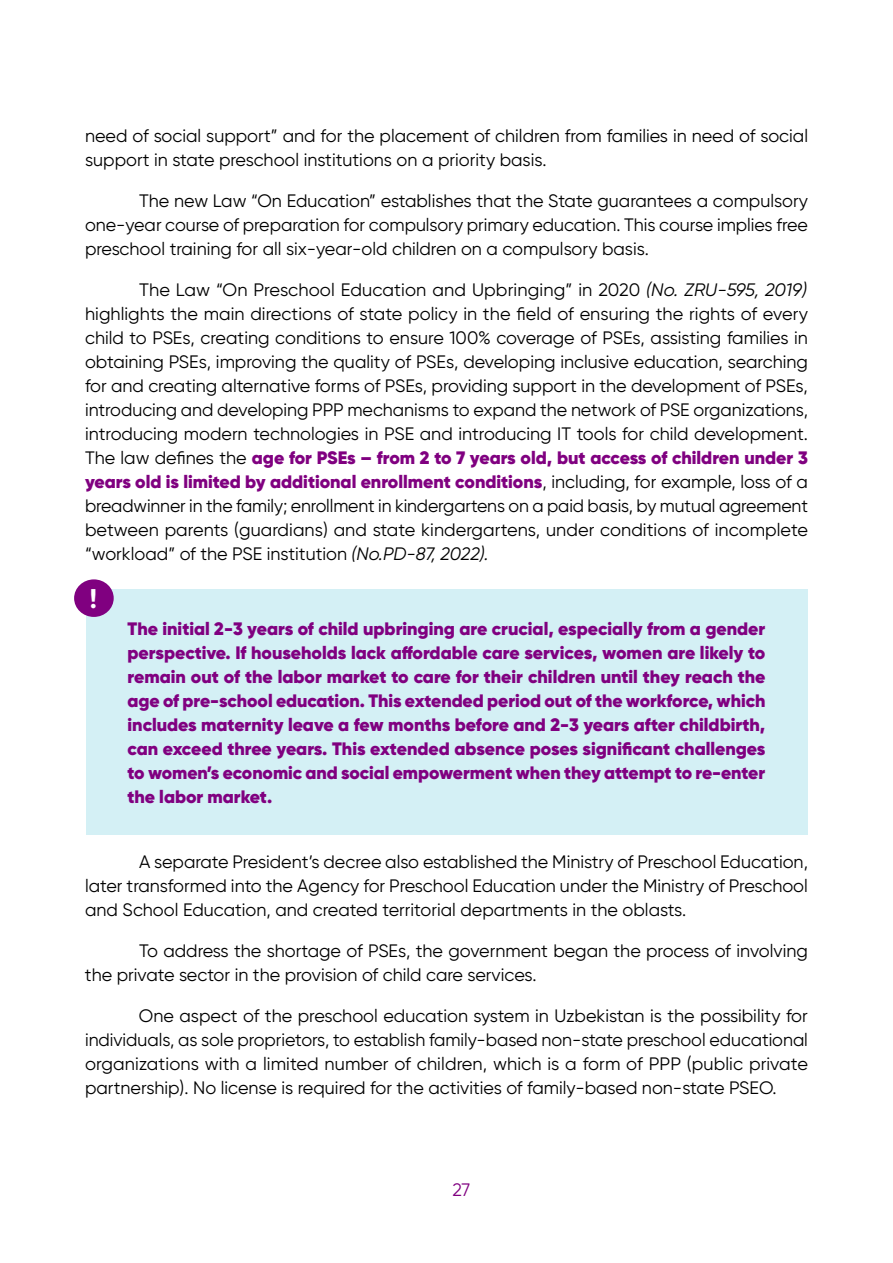
<style>
.page{position:relative;width:893px;height:1263px;background:#fff}
.page>*{position:absolute;margin:0;border:0;box-sizing:border-box;transform-origin:0 0}
.t1{font:700 27px "Gilroy";color:#fff}
.t2{font:18px/24px "Gilroy";color:#000;text-align:justify}
.t3{font:900 18px/24px "Gilroy";letter-spacing:-.005em;color:#800080;text-align:justify}
.t4{font:18px "Gilroy";color:#800080}
.s1{font-style:italic}
.s2{font-weight:900;color:#800080}
</style>
<div class="page">
<div style="left:87px;top:589px;width:721px;height:245px;background:#d4f0f5"></div>
<div style="left:74px;top:579px;width:40px;height:38px;background:#800080;border-radius:50%"></div>
<p class="t2" style="left:85px;top:123px;width:724px">need of social support” and for the placement of children from families in need of social support in state preschool institutions on a priority basis.</p>
<p class="t2" style="left:85px;top:188px;width:724px;text-indent:54px">The new Law “On Education” establishes that the State guarantees a compulsory one-year course of preparation for compulsory primary education. This course implies free preschool training for all six-year-old children on a compulsory basis.</p>
<p class="t2" style="left:85px;top:277px;width:724px;text-indent:54px">The Law “On Preschool Education and Upbringing” in 2020 <span class="s1">(No. ZRU-595, 2019) </span>highlights the main directions of state policy in the field of ensuring the rights of every child to PSEs, creating conditions to ensure 100% coverage of PSEs, assisting families in obtaining PSEs, improving the quality of PSEs, developing inclusive education, searching for and creating alternative forms of PSEs, providing support in the development of PSEs, introducing and developing PPP mechanisms to expand the network of PSE organizations, introducing modern technologies in PSE and introducing IT tools for child development.<br>The law defines the <span class="s2">age for PSEs – from 2 to 7 years old, but access of children under 3 years old is limited by additional enrollment conditions</span>, including, for example, loss of a breadwinner in the family; enrollment in kindergartens on a paid basis, by mutual agreement between parents (guardians) and state kindergartens, under conditions of incomplete “workload” of the PSE institution <span class="s1">(No.PD-87, 2022).</span></p>
<h1 class="t1" style="left:90px;top:581px;width:9px">!</h1>
<p class="t3" style="left:128px;top:616px;width:639px">The initial 2-3 years of child upbringing are crucial, especially from a gender perspective. If households lack affordable care services, women are likely to remain out of the labor market to care for their children until they reach the age of pre-school education. This extended period out of the workforce, which includes maternity leave a few months before and 2-3 years after childbirth, can exceed three years. This extended absence poses significant challenges to women’s economic and social empowerment when they attempt to re-enter the labor market.</p>
<p class="t2" style="left:85px;top:849px;width:724px;text-indent:54px">A separate President’s decree also established the Ministry of Preschool Education, later transformed into the Agency for Preschool Education under the Ministry of Preschool and School Education, and created territorial departments in the oblasts.</p>
<p class="t2" style="left:85px;top:938px;width:724px;text-indent:54px">To address the shortage of PSEs, the government began the process of involving the private sector in the provision of child care services.</p>
<p class="t2" style="left:85px;top:1003px;width:724px;text-indent:54px">One aspect of the preschool education system in Uzbekistan is the possibility for individuals, as sole proprietors, to establish family-based non-state preschool educational organizations with a limited number of children, which is a form of PPP (public private partnership). No license is required for the activities of family-based non-state PSEO.</p>
<p class="t4" style="left:452px;top:1179px;width:19px">27</p>
</div>
